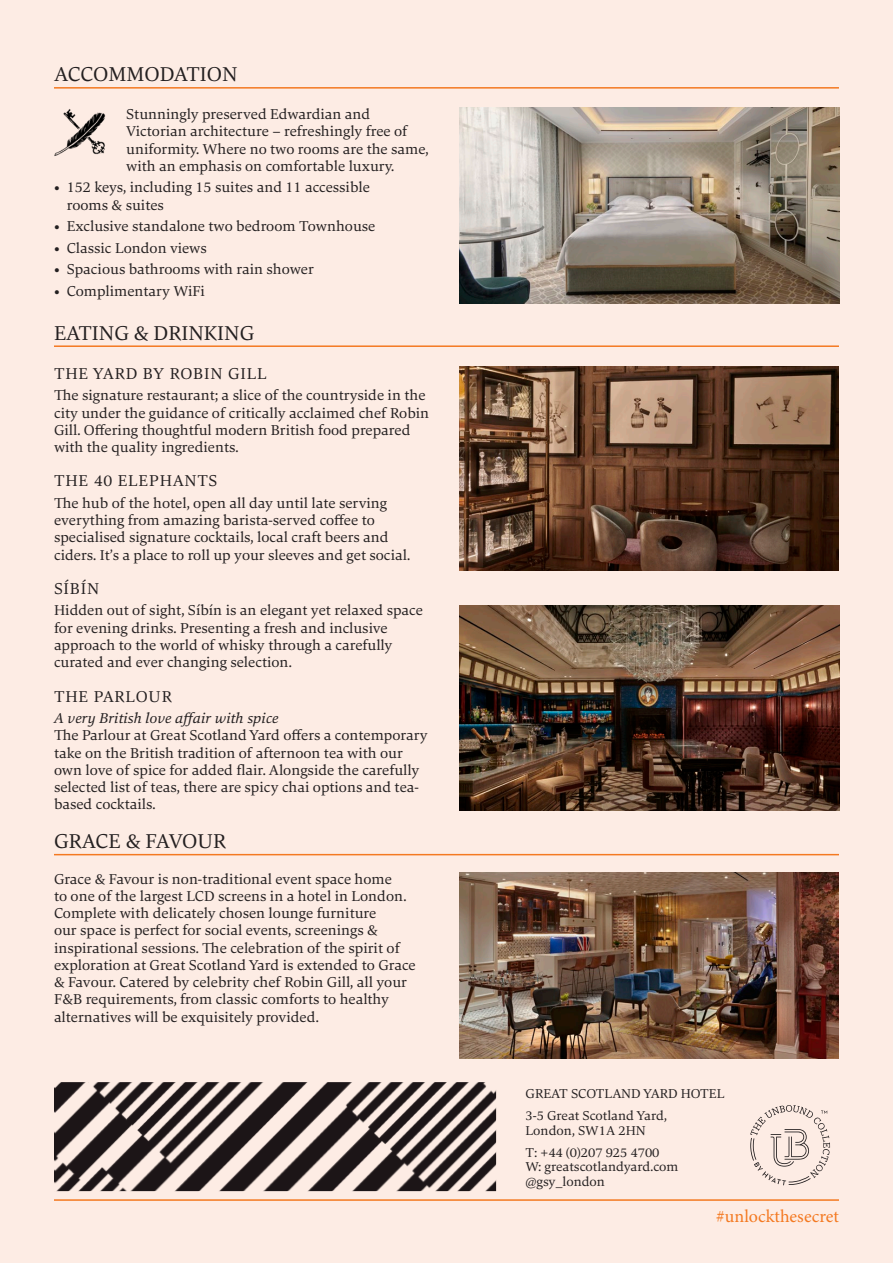
<style>
.page{position:relative;width:893px;height:1263px;background:#fdece4}
.page>*{position:absolute;margin:0;border:0;box-sizing:border-box;transform-origin:0 0}
.t1{font:21px "Carat";color:#231f20}
.t2{font:18px "Minion Pro";color:#f47921}
.t3{font:16.5px "Carat";letter-spacing:.045em;color:#231f20}
.t4{font:15px/17.2px "Carat";color:#231f20}
.t5{font:13.5px/14.1px "Carat";color:#231f20}
.s1{font-style:italic}
</style>
<div class="page">
<img style="left:459px;top:606px;width:380px;height:204px">
<img style="left:459px;top:367px;width:380px;height:204px">
<hr style="left:54px;top:87px;width:785px;height:2px;background:#f47921">
<hr style="left:54px;top:345px;width:785px;height:2px;background:#f47921">
<img style="left:54px;top:109px;width:52px;height:47px">
<img style="left:459px;top:108px;width:380px;height:195px">
<img style="left:54px;top:1082px;width:442px;height:109px">
<svg style="left:750px;top:1105px;width:80px;height:80px"></svg>
<hr style="left:54px;top:1199px;width:785px;height:2px;background:#f47921">
<hr style="left:54px;top:854px;width:785px;height:1px;background:#f47921">
<img style="left:459px;top:872px;width:380px;height:186px">
<p class="t1" style="left:54px;top:61px;width:185px">ACCOMMODATION</p>
<p class="t4" style="left:126px;top:105px;width:304px">Stunningly preserved Edwardian and Victorian architecture – refreshingly free of uniformity. Where no two rooms are the same, with an emphasis on comfortable luxury.</p>
<p class="t4" style="left:67px;top:179px;width:305px;text-indent:-13px">• 152 keys, including 15 suites and 11 accessible rooms &amp; suites</p>
<p class="t4" style="left:54px;top:217px;width:323px">• Exclusive standalone two bedroom Townhouse</p>
<p class="t4" style="left:54px;top:239px;width:154px">• Classic London views</p>
<p class="t4" style="left:54px;top:260px;width:261px">• Spacious bathrooms with rain shower</p>
<p class="t4" style="left:54px;top:282px;width:152px">• Complimentary WiFi</p>
<p class="t1" style="left:54px;top:319px;width:202px">EATING &amp; DRINKING</p>
<p class="t3" style="left:54px;top:363px;width:214px">THE YARD BY ROBIN GILL</p>
<p class="t4" style="left:54px;top:387px;width:377px">The signature restaurant; a slice of the countryside in the city under the guidance of critically acclaimed chef Robin Gill. Offering thoughtful modern British food prepared with the quality ingredients.</p>
<p class="t3" style="left:54px;top:470px;width:165px">THE 40 ELEPHANTS</p>
<p class="t4" style="left:54px;top:494px;width:358px">The hub of the hotel, open all day until late serving everything from amazing barista-served coffee to specialised signature cocktails, local craft beers and ciders. It’s a place to roll up your sleeves and get social.</p>
<p class="t3" style="left:54px;top:578px;width:47px">SÍBÍN</p>
<p class="t4" style="left:54px;top:602px;width:370px">Hidden out of sight, Síbín is an elegant yet relaxed space for evening drinks. Presenting a fresh and inclusive approach to the world of whisky through a carefully curated and ever changing selection.</p>
<p class="t3" style="left:54px;top:685px;width:119px">THE PARLOUR</p>
<p class="t4" style="left:54px;top:709px;width:375px"><span class="s1">A very British love affair with spice<br></span>The Parlour at Great Scotland Yard offers a contemporary take on the British tradition of afternoon tea with our own love of spice for added flair. Alongside the carefully selected list of teas, there are spicy chai options and tea&shy;based cocktails.</p>
<p class="t1" style="left:54px;top:828px;width:174px">GRACE &amp; FAVOUR</p>
<p class="t4" style="left:54px;top:870px;width:363px">Grace &amp; Favour is non-traditional event space home<br>to one of the largest LCD screens in a hotel in London.<br>Complete with delicately chosen lounge furniture<br>our space is perfect for social events, screenings &amp; inspirational sessions. The celebration of the spirit of exploration at Great Scotland Yard is extended to Grace &amp; Favour. Catered by celebrity chef Robin Gill, all your F&amp;B requirements, from classic comforts to healthy alternatives will be exquisitely provided.</p>
<p class="t5" style="left:526px;top:1086px;width:201px">GREAT SCOTLAND YARD HOTEL</p>
<p class="t5" style="left:526px;top:1109px;width:143px">3-5 Great Scotland Yard,<br>London, SW1A 2HN</p>
<p class="t5" style="left:526px;top:1146px;width:154px">T: +44 (0)207 925 4700<br>W: greatscotlandyard.com @gsy_london</p>
<p class="t2" style="left:716px;top:1204px;width:124px">#unlockthesecret</p>
</div>
